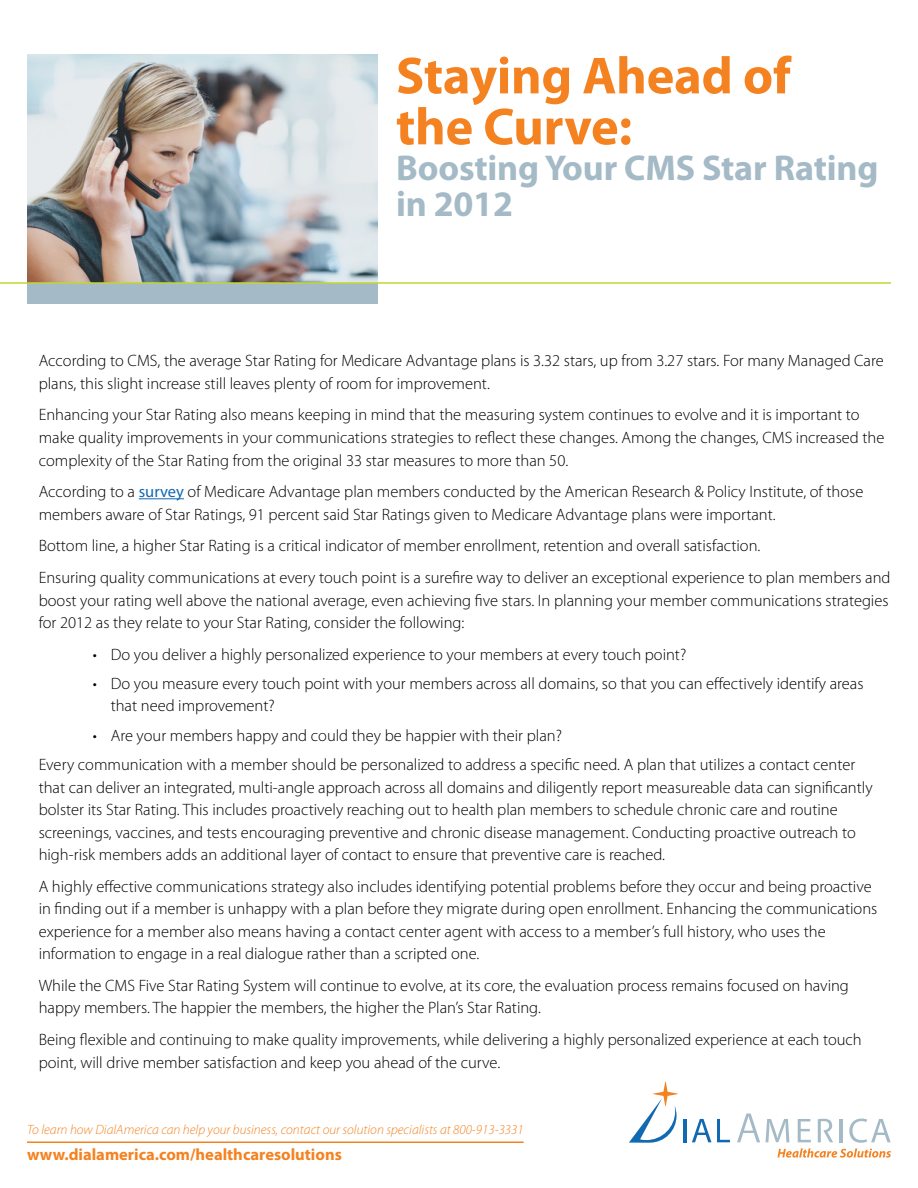
<style>
.page{position:relative;width:918px;height:1188px;background:#fff}
.page>*{position:absolute;margin:0;border:0;box-sizing:border-box;transform-origin:0 0}
.t1{font:700 52.5px/51px "Myriad Pro";letter-spacing:-.005em;color:#f58220}
.t2{font:700 36px/36px "Myriad Pro";letter-spacing:-.005em;color:#a4bac6}
.t3{font:300 16.5px/22.5px "Myriad Pro";color:#000}
.t4{font:700 16.5px "Myriad Pro";color:#f58220}
.t5{font:italic 300 13.5px "Myriad Pro";color:#f58220}
.s1{font-weight:400;color:#1169b2}
</style>
<div class="page">
<hr style="left:27px;top:1141px;width:497px;height:2px;background:#f58220">
<hr style="left:683px;top:1119px;width:3px;height:23px;background:#1169b2">
<svg style="left:717px;top:1119px;width:13px;height:23px"></svg>
<svg style="left:692px;top:1119px;width:19px;height:23px"></svg>
<svg style="left:629px;top:1082px;width:49px;height:61px"></svg>
<svg style="left:737px;top:1114px;width:23px;height:28px"></svg>
<svg style="left:766px;top:1119px;width:125px;height:39px"></svg>
<div style="left:27px;top:54px;width:351px;height:249px;background:#a4bac6"></div>
<img style="left:27px;top:54px;width:351px;height:228px">
<hr style="left:0;top:282px;width:891px;height:2px;background:#c1d72f">
<hr style="left:139px;top:498px;width:45px;height:1px;background:#1169b2">
<h1 class="t1" style="left:396px;top:48px;width:396px">Staying Ahead of the Curve:</h1>
<h2 class="t2" style="left:396px;top:149px;width:484px">Boosting Your CMS Star Rating in 2012</h2>
<p class="t3" style="left:39px;top:350px;width:847px">According to CMS, the average Star Rating for Medicare Advantage plans is 3.32 stars, up from 3.27 stars. For many Managed Care plans, this slight increase still leaves plenty of room for improvement.</p>
<p class="t3" style="left:39px;top:404px;width:847px">Enhancing your Star Rating also means keeping in mind that the measuring system continues to evolve and it is important to make quality improvements in your communications strategies to reflect these changes. Among the changes, CMS increased the complexity of the Star Rating from the original 33 star measures to more than 50.</p>
<p class="t3" style="left:39px;top:481px;width:826px">According to a <span class="s1">survey</span> of Medicare Advantage plan members conducted by the American Research &amp; Policy Institute, of those members aware of Star Ratings, 91 percent said Star Ratings given to Medicare Advantage plans were important.</p>
<p class="t3" style="left:39px;top:530px;width:853px;line-height:31.7px">Bottom line, a higher Star Rating is a critical indicator of member enrollment, retention and overall satisfaction.<br>Ensuring quality communications at every touch point is a surefire way to deliver an exceptional experience to plan members and</p>
<p class="t3" style="left:39px;top:589px;width:851px">boost your rating well above the national average, even achieving five stars. In planning your member communications strategies for 2012 as they relate to your Star Rating, consider the following:</p>
<p class="t3" style="left:93px;top:643px;width:595px">• Do you deliver a highly personalized experience to your members at every touch point?</p>
<p class="t3" style="left:111px;top:673px;width:754px;text-indent:-18px">• Do you measure every touch point with your members across all domains, so that you can effectively identify areas that need improvement?</p>
<p class="t3" style="left:39px;top:721px;width:818px;line-height:29.2px;text-indent:54px">• Are your members happy and could they be happier with their plan?<br>Every communication with a member should be personalized to address a specific need. A plan that utilizes a contact center</p>
<p class="t3" style="left:39px;top:776px;width:835px">that can deliver an integrated, multi-angle approach across all domains and diligently report measureable data can significantly bolster its Star Rating. This includes proactively reaching out to health plan members to schedule chronic care and routine screenings, vaccines, and tests encouraging preventive and chronic disease management. Conducting proactive outreach to high-risk members adds an additional layer of contact to ensure that preventive care is reached.</p>
<p class="t3" style="left:39px;top:875px;width:840px">A highly effective communications strategy also includes identifying potential problems before they occur and being proactive in finding out if a member is unhappy with a plan before they migrate during open enrollment. Enhancing the communications experience for a member also means having a contact center agent with access to a member’s full history, who uses the information to engage in a real dialogue rather than a scripted one.</p>
<p class="t3" style="left:39px;top:974px;width:812px">While the CMS Five Star Rating System will continue to evolve, at its core, the evaluation process remains focused on having happy members. The happier the members, the higher the Plan’s Star Rating.</p>
<p class="t3" style="left:39px;top:1029px;width:825px">Being flexible and continuing to make quality improvements, while delivering a highly personalized experience at each touch point, will drive member satisfaction and keep you ahead of the curve.</p>
<p class="t5" style="left:27px;top:1122px;width:498px">To learn how DialAmerica can help your business, contact our solution specialists at 800-913-3331</p>
<p class="t4" style="left:27px;top:1144px;width:316px">www.dialamerica.com/healthcaresolutions</p>
</div>
